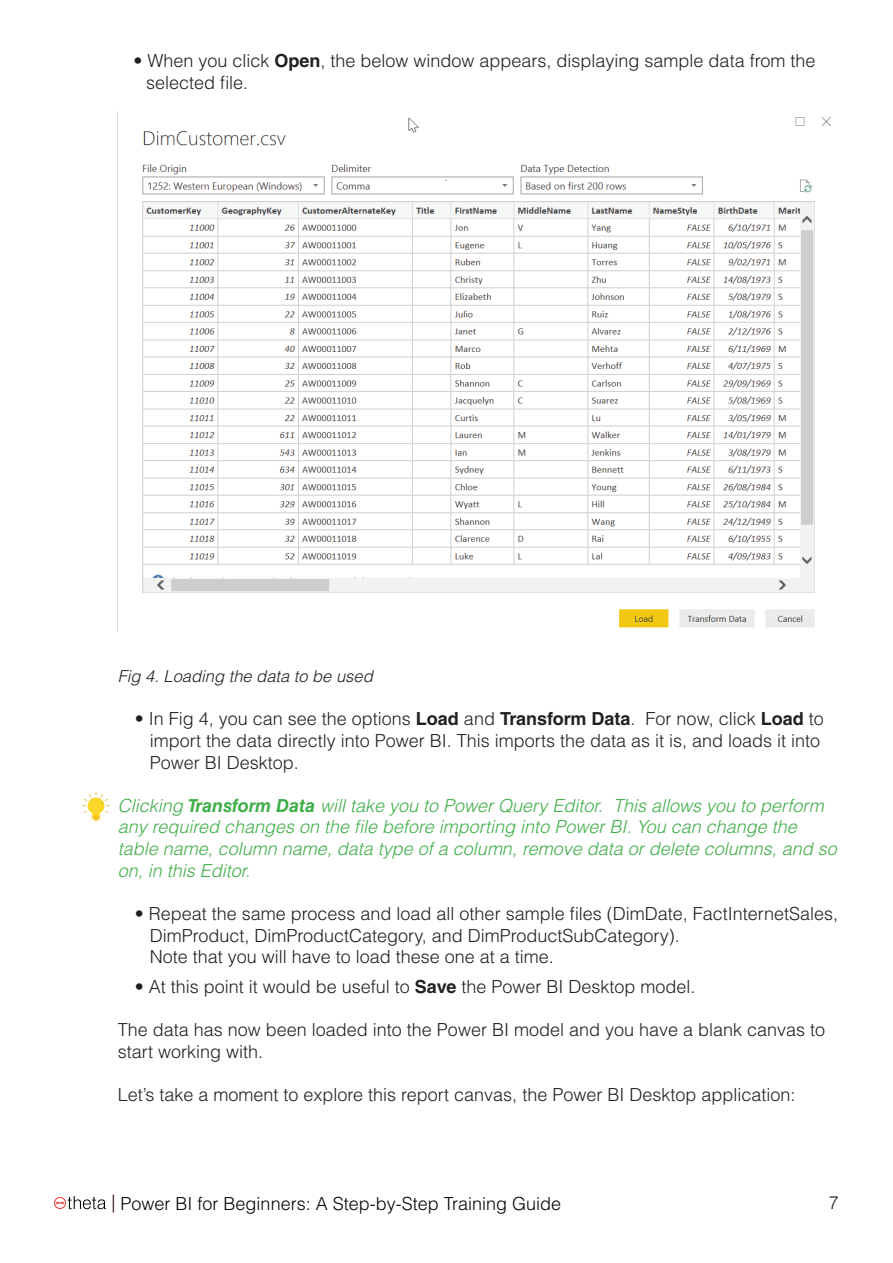
<style>
.page{position:relative;width:893px;height:1263px;background:#fff}
.page>*{position:absolute;margin:0;border:0;box-sizing:border-box;transform-origin:0 0}
.t1{font:300 18px/21.6px "Helvetica LT Std";color:#231f20}
.t2{font:italic 300 18px/21.6px "Helvetica LT Std";color:#40ae49}
.t3{font:300 18px "Helvetica LT Std";color:#040503}
.t4{font:italic 300 16.5px "Helvetica LT Std";color:#231f20}
.s1{font-weight:700}
.s2{color:#300d0f}
</style>
<div class="page">
<svg style="left:54px;top:1196px;width:52px;height:13px"></svg>
<img style="left:142px;top:117px;width:689px;height:511px">
<img style="left:83px;top:792px;width:26px;height:28px">
<p class="t1" style="left:146px;top:50px;width:671px;text-indent:-13px">• When you click <span class="s1">Open</span>, the below window appears, displaying sample data from the selected file.</p>
<p class="t4" style="left:118px;top:666px;width:256px">Fig 4. Loading the data to be used</p>
<p class="t1" style="left:150px;top:708px;width:675px;text-indent:-15px">• In Fig 4, you can see the options <span class="s1">Load</span> and <span class="s1">Transform Data</span>. For now, click <span class="s1">Load</span> to import the data directly into Power BI. This imports the data as it is, and loads it into<br>Power BI Desktop.</p>
<p class="t2" style="left:118px;top:795px;width:720px">Clicking <span class="s1">Transform Data</span> will take you to Power Query Editor. This allows you to perform any required changes on the file before importing into Power BI. You can change the table name, column name, data type of a column, remove data or delete columns, and so on, in this Editor.</p>
<p class="t1" style="left:150px;top:902px;width:690px;text-indent:-15px">• Repeat the same process and load all other sample files (DimDate, FactInternetSales,<br>DimProduct, DimProductCategory, and DimProductSubCategory).<br>Note that you will have to load these one at a time.</p>
<p class="t1" style="left:135px;top:976px;width:562px">• At this point it would be useful to <span class="s1">Save</span> the Power BI Desktop model.</p>
<p class="t1" style="left:118px;top:1019px;width:709px">The data has now been loaded into the Power BI model and you have a blank canvas to start working with.</p>
<p class="t1" style="left:118px;top:1084px;width:679px">Let’s take a moment to explore this report canvas, the Power BI Desktop application:</p>
<p class="t3" style="left:112px;top:1192px;width:451px"><span class="s2">|</span> Power BI for Beginners: A Step-by-Step Training Guide</p>
<p class="t1" style="left:829px;top:1192px;width:12px">7</p>
</div>
